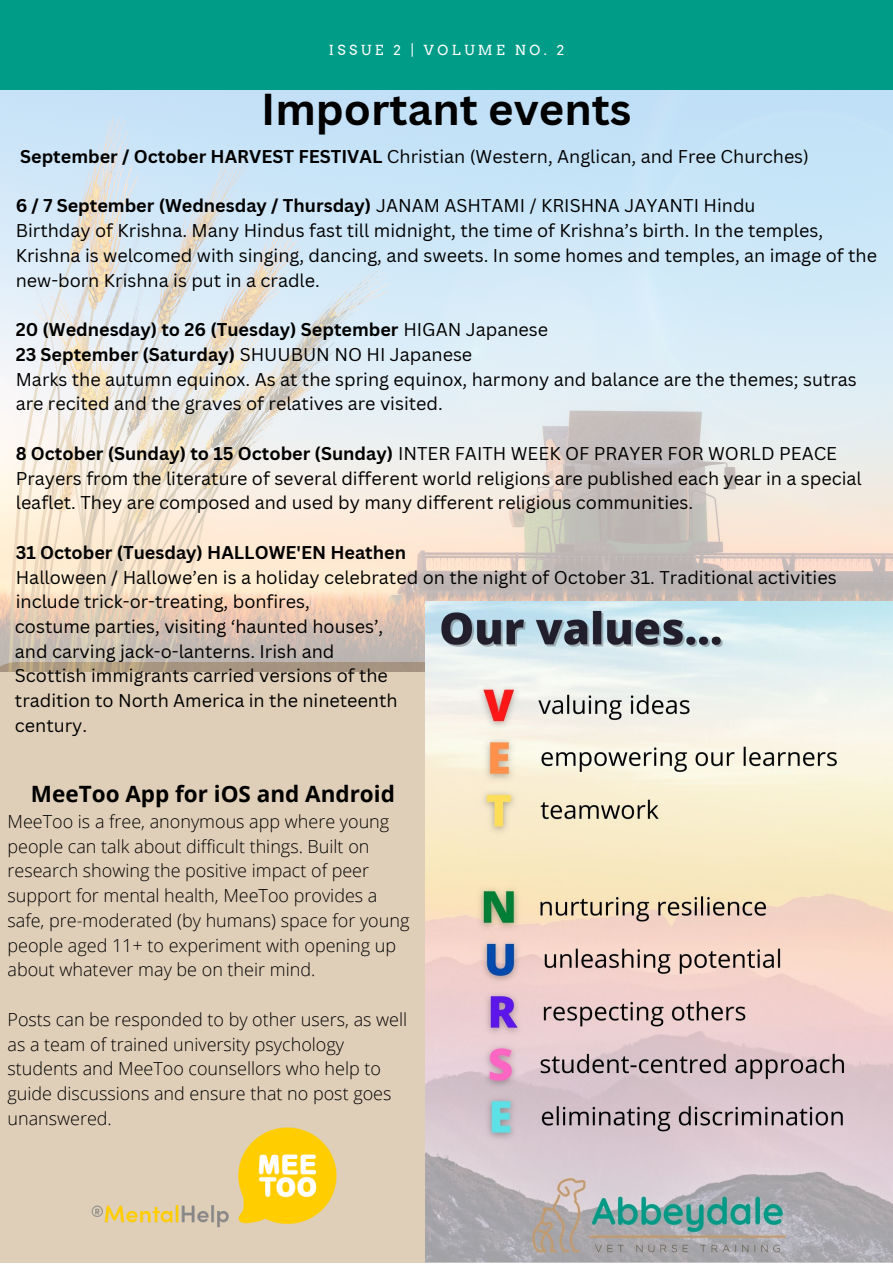
<style>
.page{position:relative;width:893px;height:1264px;background:#fff}
.page>*{position:absolute;margin:0;border:0;box-sizing:border-box;transform-origin:0 0}
.t1{font:700 43.5px "Canva Sans";color:#000}
.t2{font:700 22.5px "Open Sans";color:#000}
.t3{font:18px/24.8px "Canva Sans";color:#000}
.t4{font:300 18px/24.8px "Open Sans";color:#000}
.t5{font:700 18px "Canva Sans";color:#000}
.t6{font:13.8px "Arvo";letter-spacing:.25em;color:#fff}
.s1{font-weight:700}
.s2{font-weight:400}
</style>
<div class="page">
<div style="left:0;top:671px;width:425px;height:591px;background:#e0cfb8"></div>
<img style="left:0;top:89px;width:892px;height:582px">
<div style="left:0;top:0;width:892px;height:89px;background:#009c88"></div>
<img style="left:425px;top:601px;width:467px;height:661px">
<img style="left:32px;top:1074px;width:351px;height:188px">
<p class="t6" style="left:329px;top:42px;width:237px">ISSUE 2 | VOLUME NO. 2</p>
<p class="t1" style="left:261px;top:79px;width:372px">Important events</p>
<p class="t3" style="left:20px;top:144px;width:790px"><span class="s1">September / October HARVEST FESTIVAL</span> Christian (Western, Anglican, and Free Churches)</p>
<p class="t5" style="left:16px;top:193px;width:741px">6 / 7 September (Wednesday / Thursday) <span class="s2">JANAM ASHTAMI / KRISHNA JAYANTI Hindu</span></p>
<p class="t3" style="left:16px;top:218px;width:862px">Birthday of Krishna. Many Hindus fast till midnight, the time of Krishna’s birth. In the temples,<br>Krishna is welcomed with singing, dancing, and sweets. In some homes and temples, an image of the new-born Krishna is put in a cradle.</p>
<p class="t5" style="left:16px;top:317px;width:534px">20 (Wednesday) to 26 (Tuesday) September <span class="s2">HIGAN Japanese</span></p>
<p class="t5" style="left:16px;top:341px;width:458px">23 September (Saturday) <span class="s2">SHUUBUN NO HI Japanese</span></p>
<p class="t3" style="left:16px;top:366px;width:842px">Marks the autumn equinox. As at the spring equinox, harmony and balance are the themes; sutras are recited and the graves of relatives are visited.</p>
<p class="t5" style="left:16px;top:440px;width:822px">8 October (Sunday) to 15 October (Sunday) <span class="s2">INTER FAITH WEEK OF PRAYER FOR WORLD PEACE</span></p>
<p class="t3" style="left:16px;top:465px;width:847px">Prayers from the literature of several different world religions are published each year in a special leaflet. They are composed and used by many different religious communities.</p>
<p class="t5" style="left:16px;top:539px;width:392px">31 October (Tuesday) HALLOWE'EN Heathen</p>
<p class="t3" style="left:16px;top:564px;width:822px">Halloween / Hallowe’en is a holiday celebrated on the night of October 31. Traditional activities include trick-or-treating, bonfires,</p>
<p class="t3" style="left:15px;top:613px;width:384px">costume parties, visiting ‘haunted houses’, and carving jack-o-lanterns. Irish and Scottish immigrants carried versions of the tradition to North America in the nineteenth century.</p>
<p class="t2" style="left:31px;top:778px;width:365px">MeeToo App for iOS and Android</p>
<p class="t4" style="left:8px;top:808px;width:403px">MeeToo is a free, anonymous app where young people can talk about difficult things. Built on research showing the positive impact of peer support for mental health, MeeToo provides a safe, pre-moderated (by humans) space for young people aged 11+ to experiment with opening up about whatever may be on their mind.</p>
<p class="t4" style="left:8px;top:1006px;width:401px">Posts can be responded to by other users, as well as a team of trained university psychology students and MeeToo counsellors who help to guide discussions and ensure that no post goes unanswered.</p>
</div>
